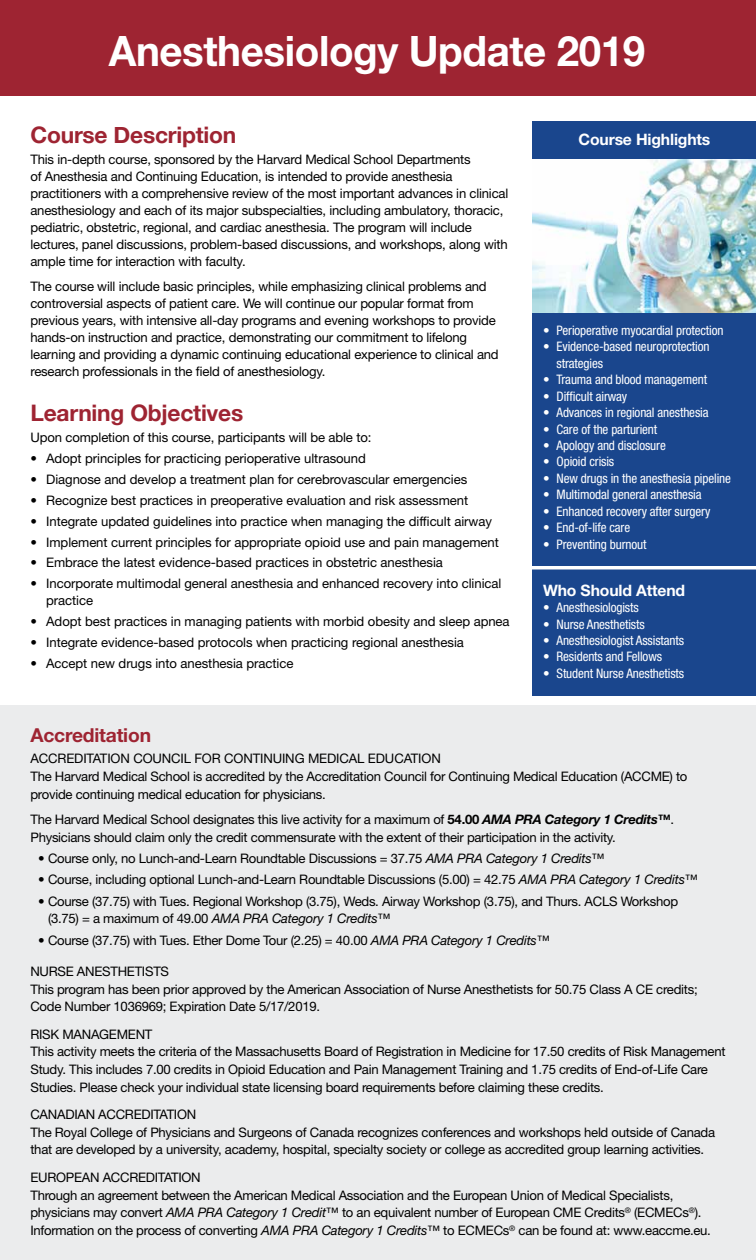
<style>
.page{position:relative;width:756px;height:1260px;background:#fff}
.page>*{position:absolute;margin:0;border:0;box-sizing:border-box;transform-origin:0 0}
.t1{font:700 42px "Helvetica Neue LT Std";letter-spacing:-.01em;color:#fff;scale:.96 1}
.t2{font:700 22.75px "Helvetica Neue";letter-spacing:-.01em;color:#9e2432}
.t3{font:700 19.25px "Helvetica Neue LT Std";letter-spacing:-.01em;color:#9e2432}
.t4{font:700 15.75px "Helvetica Neue LT Std";letter-spacing:-.01em;color:#fff}
.t5{font:13.12px/17.2px "Helvetica Neue LT Std";letter-spacing:-.015em;color:#000}
.t6{font:condensed 13.12px/16.4px "Helvetica Neue LT Std";letter-spacing:-.01em;color:#fff}
.s1{font-weight:700}
.s2{font-weight:700;font-style:italic}
.s3{font-style:italic}
</style>
<div class="page">
<div style="left:0;top:705px;width:756px;height:555px;background:#ebeced"></div>
<div style="left:533px;top:121px;width:223px;height:575px;background:#1a468d"></div>
<div style="left:0;top:0;width:756px;height:96px;background:#9e2432"></div>
<img style="left:533px;top:160px;width:223px;height:153px">
<svg style="left:532px;top:566px;width:224px;height:4px"></svg>
<h1 class="t1" style="left:109px;top:25px;width:560px">Anesthesiology Update 2019</h1>
<h2 class="t2" style="left:30px;top:117px;width:207px">Course Description</h2>
<p class="t5" style="left:30px;top:150px;width:479px">This in-depth course, sponsored by the Harvard Medical School Departments<br>of Anesthesia and Continuing Education, is intended to provide anesthesia practitioners with a comprehensive review of the most important advances in clinical anesthesiology and each of its major subspecialties, including ambulatory, thoracic, pediatric, obstetric, regional, and cardiac anesthesia. The program will include lectures, panel discussions, problem-based discussions, and workshops, along with ample time for interaction with faculty.</p>
<p class="t5" style="left:30px;top:278px;width:470px">The course will include basic principles, while emphasizing clinical problems and controversial aspects of patient care. We will continue our popular format from previous years, with intensive all-day programs and evening workshops to provide hands-on instruction and practice, demonstrating our commitment to lifelong learning and providing a dynamic continuing educational experience to clinical and research professionals in the field of anesthesiology.</p>
<h2 class="t2" style="left:30px;top:395px;width:214px">Learning Objectives</h2>
<p class="t5" style="left:30px;top:429px;width:342px">Upon completion of this course, participants will be able to:</p>
<p class="t5" style="left:30px;top:450px;width:337px">• Adopt principles for practicing perioperative ultrasound</p>
<p class="t5" style="left:30px;top:471px;width:438px">• Diagnose and develop a treatment plan for cerebrovascular emergencies</p>
<p class="t5" style="left:30px;top:491px;width:439px">• Recognize best practices in preoperative evaluation and risk assessment</p>
<p class="t5" style="left:30px;top:512px;width:463px">• Integrate updated guidelines into practice when managing the difficult airway</p>
<p class="t5" style="left:30px;top:533px;width:470px">• Implement current principles for appropriate opioid use and pain management</p>
<p class="t5" style="left:30px;top:554px;width:414px">• Embrace the latest evidence-based practices in obstetric anesthesia</p>
<p class="t5" style="left:46px;top:575px;width:457px;text-indent:-16px">• Incorporate multimodal general anesthesia and enhanced recovery into clinical practice</p>
<p class="t5" style="left:30px;top:613px;width:481px">• Adopt best practices in managing patients with morbid obesity and sleep apnea</p>
<p class="t5" style="left:30px;top:634px;width:435px">• Integrate evidence-based protocols when practicing regional anesthesia</p>
<p class="t5" style="left:30px;top:654px;width:265px">• Accept new drugs into anesthesia practice</p>
<p class="t4" style="left:579px;top:130px;width:133px">Course Highlights</p>
<p class="t6" style="left:543px;top:322px;width:182px">• Perioperative myocardial protection</p>
<p class="t6" style="left:557px;top:338px;width:154px;text-indent:-14px">• Evidence-based neuroprotection strategies</p>
<p class="t6" style="left:543px;top:371px;width:166px">• Trauma and blood management</p>
<p class="t6" style="left:543px;top:388px;width:86px">• Difficult airway</p>
<p class="t6" style="left:543px;top:404px;width:167px">• Advances in regional anesthesia</p>
<p class="t6" style="left:543px;top:421px;width:116px">• Care of the parturient</p>
<p class="t6" style="left:543px;top:437px;width:124px">• Apology and disclosure</p>
<p class="t6" style="left:543px;top:453px;width:73px">• Opioid crisis</p>
<p class="t6" style="left:543px;top:470px;width:189px">• New drugs in the anesthesia pipeline</p>
<p class="t6" style="left:543px;top:486px;width:160px">• Multimodal general anesthesia</p>
<p class="t6" style="left:543px;top:503px;width:169px">• Enhanced recovery after surgery</p>
<p class="t6" style="left:543px;top:519px;width:89px">• End-of-life care</p>
<p class="t6" style="left:543px;top:536px;width:105px">• Preventing burnout</p>
<p class="t4" style="left:543px;top:580px;width:144px">Who Should Attend</p>
<p class="t6" style="left:543px;top:599px;width:97px">• Anesthesiologists</p>
<p class="t6" style="left:543px;top:616px;width:103px">• Nurse Anesthetists</p>
<p class="t6" style="left:543px;top:632px;width:143px">• Anesthesiologist Assistants</p>
<p class="t6" style="left:543px;top:649px;width:121px">• Residents and Fellows</p>
<p class="t6" style="left:543px;top:665px;width:143px">• Student Nurse Anesthetists</p>
<h3 class="t3" style="left:30px;top:723px;width:122px">Accreditation</h3>
<p class="t5" style="left:30px;top:750px;width:659px">ACCREDITATION COUNCIL FOR CONTINUING MEDICAL EDUCATION<br>The Harvard Medical School is accredited by the Accreditation Council for Continuing Medical Education (ACCME) to provide continuing medical education for physicians.</p>
<p class="t5" style="left:30px;top:810px;width:645px">The Harvard Medical School designates this live activity for a maximum of <span class="s1">54.00</span> <span class="s2">AMA PRA Category 1 Credits™</span>.<br>Physicians should claim only the credit commensurate with the extent of their participation in the activity.</p>
<p class="t5" style="left:38px;top:850px;width:568px">• Course only, no Lunch-and-Learn Roundtable Discussions = 37.75 <span class="s3">AMA PRA Category 1 Credits™</span></p>
<p class="t5" style="left:38px;top:871px;width:661px">• Course, including optional Lunch-and-Learn Roundtable Discussions (5.00) = 42.75 <span class="s3">AMA PRA Category 1 Credits™</span></p>
<p class="t5" style="left:48px;top:892px;width:632px;text-indent:-10px">• Course (37.75) with Tues. Regional Workshop (3.75), Weds. Airway Workshop (3.75), and Thurs. ACLS Workshop (3.75) = a maximum of 49.00 <span class="s3">AMA PRA Category 1 Credits</span>™</p>
<p class="t5" style="left:38px;top:931px;width:513px">• Course (37.75) with Tues. Ether Dome Tour (2.25) = 40.00 <span class="s3">AMA PRA Category 1 Credits</span>™</p>
<p class="t5" style="left:30px;top:962px;width:669px">NURSE ANESTHETISTS<br>This program has been prior approved by the American Association of Nurse Anesthetists for 50.75 Class A CE credits;<br>Code Number 1036969; Expiration Date 5/17/2019.</p>
<p class="t5" style="left:30px;top:1025px;width:697px">RISK MANAGEMENT<br>This activity meets the criteria of the Massachusetts Board of Registration in Medicine for 17.50 credits of Risk Management Study. This includes 7.00 credits in Opioid Education and Pain Management Training and 1.75 credits of End-of-Life Care Studies. Please check your individual state licensing board requirements before claiming these credits.</p>
<p class="t5" style="left:30px;top:1106px;width:686px">CANADIAN ACCREDITATION<br>The Royal College of Physicians and Surgeons of Canada recognizes conferences and workshops held outside of Canada that are developed by a university, academy, hospital, specialty society or college as accredited group learning activities.</p>
<p class="t5" style="left:30px;top:1168px;width:682px;line-height:17.7px">EUROPEAN ACCREDITATION<br>Through an agreement between the American Medical Association and the European Union of Medical Specialists, physicians may convert <span class="s3">AMA PRA Category 1 Credit™</span> to an equivalent number of European CME Credits<sup>®</sup> (ECMECs<sup>®</sup>).<br>Information on the process of converting <span class="s3">AMA PRA Category 1 Credits™</span> to ECMECs<sup>®</sup> can be found at: www.eaccme.eu.</p>
</div>
